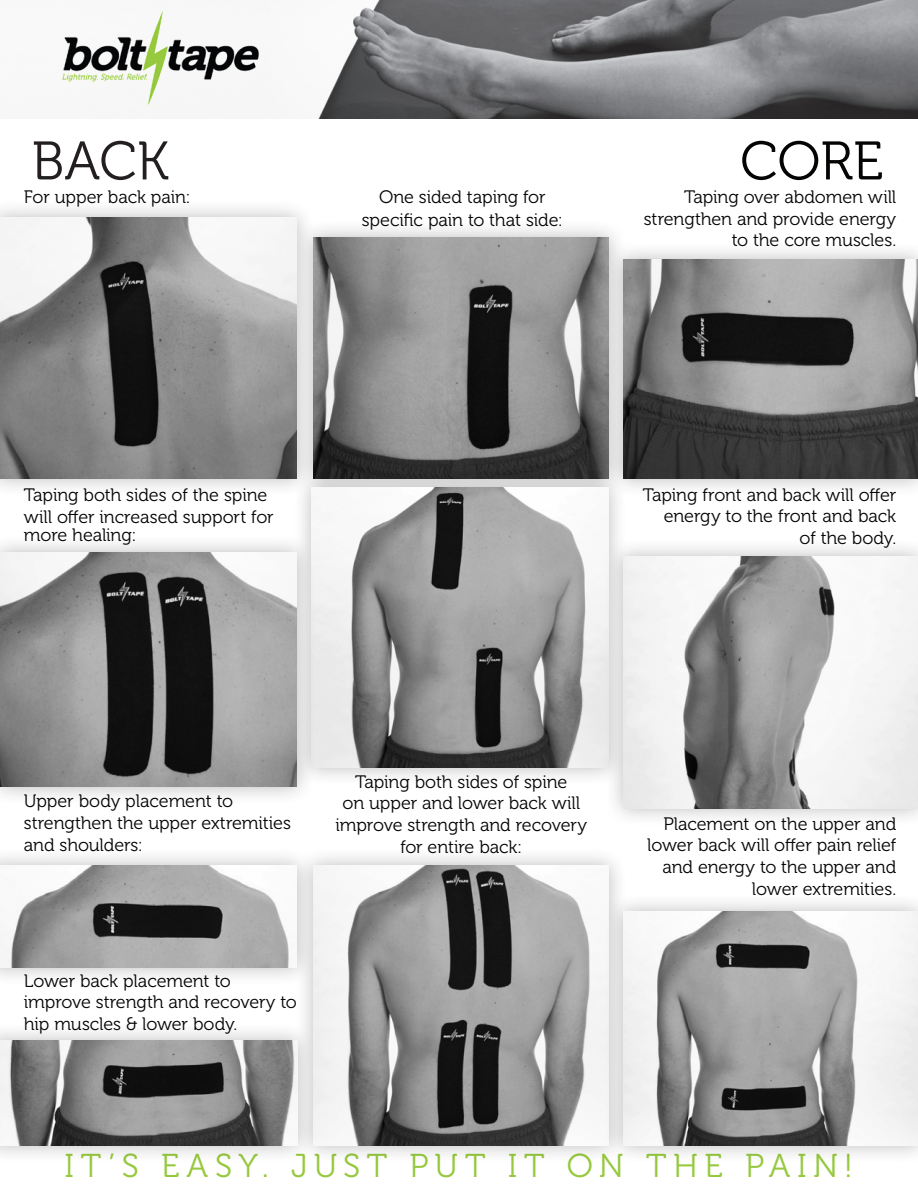
<style>
.page{position:relative;width:918px;height:1188px;background:#fff}
.page>*{position:absolute;margin:0;border:0;box-sizing:border-box;transform-origin:0 0}
.t1{font:54.15px "Museo 300";color:#231f20}
.t2{font:54.15px "Museo 300";color:#040503}
.t3{font:33px "Museo 300";letter-spacing:.195em;color:#96c93e}
.t4{font:18px/21.6px "Museo 300";letter-spacing:-.005em;color:#040503}
</style>
<div class="page">
<div style="left:295px;top:218px;width:332px;height:279px;background:#231f20;opacity:.3"></div>
<img style="left:316px;top:237px;width:293px;height:231px">
<div style="left:0;top:199px;width:316px;height:298px;background:#231f20;opacity:.3"></div>
<img style="left:0;top:218px;width:297px;height:260px">
<div style="left:604px;top:240px;width:314px;height:257px;background:#231f20;opacity:.3"></div>
<img style="left:623px;top:259px;width:295px;height:219px">
<div style="left:293px;top:468px;width:334px;height:318px;background:#231f20;opacity:.3"></div>
<img style="left:312px;top:487px;width:297px;height:280px">
<div style="left:0;top:533px;width:316px;height:272px;background:#231f20;opacity:.3"></div>
<img style="left:0;top:552px;width:297px;height:234px">
<div style="left:604px;top:537px;width:314px;height:290px;background:#231f20;opacity:.3"></div>
<img style="left:623px;top:556px;width:295px;height:252px">
<div style="left:295px;top:846px;width:332px;height:319px;background:#231f20;opacity:.3"></div>
<img style="left:314px;top:865px;width:295px;height:281px">
<div style="left:0;top:846px;width:316px;height:140px;background:#231f20;opacity:.3"></div>
<img style="left:0;top:865px;width:297px;height:103px">
<div style="left:0;top:1022px;width:316px;height:143px;background:#231f20;opacity:.3"></div>
<img style="left:0;top:1041px;width:297px;height:105px">
<div style="left:604px;top:893px;width:314px;height:271px;background:#231f20;opacity:.3"></div>
<img style="left:623px;top:912px;width:295px;height:234px">
<img style="left:318px;top:0;width:600px;height:119px">
<img style="left:62px;top:11px;width:198px;height:95px">
<p class="t1" style="left:32px;top:132px;width:139px">BACK</p>
<p class="t2" style="left:740px;top:132px;width:145px">CORE</p>
<p class="t4" style="left:379px;top:186px;width:168px">One sided taping for</p>
<p class="t4" style="left:362px;top:209px;width:203px">specific pain to that side:</p>
<p class="t4" style="left:24px;top:186px;width:168px">For upper back pain:</p>
<p class="t4" style="left:644px;top:186px;width:254px;text-align:right">Taping over abdomen will strengthen and provide energy to the core muscles.</p>
<p class="t4" style="left:24px;top:483px;width:251px;line-height:22.5px">Taping both sides of the spine will offer increased support for</p>
<p class="t4" style="left:24px;top:524px;width:114px">more healing:</p>
<p class="t4" style="left:643px;top:484px;width:255px;text-align:right">Taping front and back will offer energy to the front and back</p>
<p class="t4" style="left:799px;top:527px;width:98px">of the body.</p>
<p class="t4" style="left:24px;top:791px;width:269px">Upper body placement to strengthen the upper extremities and shoulders:</p>
<p class="t4" style="left:336px;top:771px;width:253px;text-align:center">Taping both sides of spine<br>on upper and lower back will improve strength and recovery for entire back:</p>
<p class="t4" style="left:24px;top:970px;width:275px">Lower back placement to improve strength and recovery to hip muscles &amp; lower body.</p>
<p class="t4" style="left:647px;top:813px;width:251px;text-align:right">Placement on the upper and lower back will offer pain relief and energy to the upper and lower extremities.</p>
<p class="t3" style="left:65px;top:1148px;width:790px">IT’S EASY. JUST PUT IT ON THE PAIN!</p>
</div>
